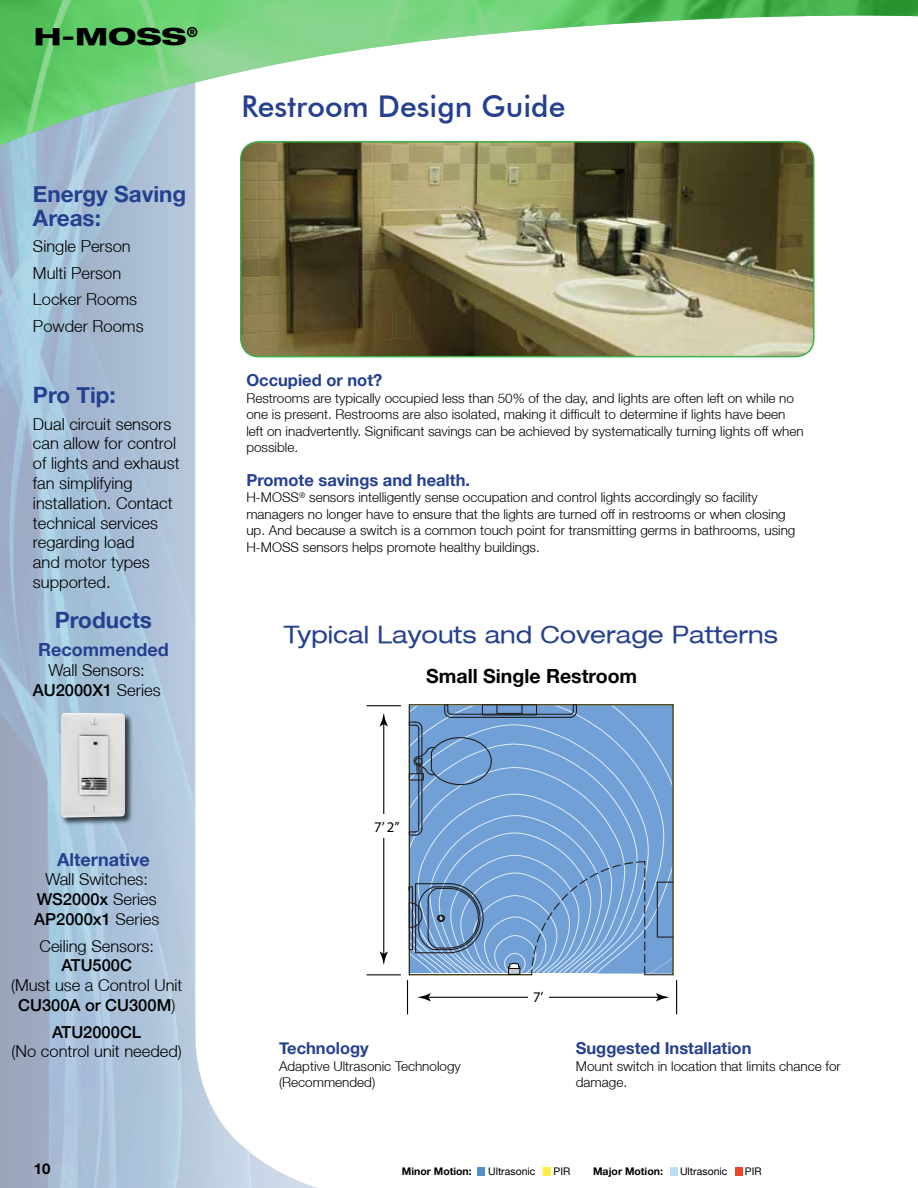
<style>
.page{position:relative;width:918px;height:1188px;background:#fff}
.page>*{position:absolute;margin:0;border:0;box-sizing:border-box;transform-origin:0 0}
.t1{font:500 30px "Futura BT";color:#25408f}
.t2{font:expanded 24px "Helvetica Neue";color:#25408f}
.t3{font:800 expanded 23.7px "Helvetica Neue";color:#000;scale:1.2 1}
.t4{font:700 22.5px/24px "Helvetica Neue";color:#25408f}
.t5{font:700 19.5px "Helvetica Neue";color:#000}
.t6{font:700 18px "Helvetica Neue";color:#25408f}
.t7{font:300 16.5px/19.8px "Helvetica Neue";color:#000;text-align:center}
.t8{font:700 16.5px "Helvetica Neue";color:#25408f}
.t9{font:500 16.5px "Helvetica Neue";color:#000}
.t10{font:700 15px "Helvetica Neue";color:#000}
.t11{font:14.7px "Myriad Pro";color:#000}
.t12{font:300 13.5px/16.5px "Helvetica Neue";color:#000}
.t13{font:10.5px "Helvetica Neue";color:#000}
.t14{font:700 10.5px "Helvetica Neue";color:#000}
.s1{font-weight:500}
</style>
<div class="page">
<img style="left:0;top:151px;width:391px;height:1037px">
<img style="left:0;top:0;width:918px;height:151px">
<div style="left:670px;top:1167px;width:8px;height:8px;background:#b9e0f7"></div>
<div style="left:477px;top:1167px;width:8px;height:8px;background:#5091cd"></div>
<div style="left:543px;top:1167px;width:8px;height:8px;background:#fdec47"></div>
<div style="left:735px;top:1167px;width:8px;height:8px;background:#ef4123"></div>
<svg style="left:350px;top:691px;width:20px;height:284px"></svg>
<svg style="left:370px;top:691px;width:308px;height:313px"></svg>
<hr style="left:367px;top:705px;width:34px;height:1px;background:#000">
<hr style="left:367px;top:974px;width:34px;height:1px;background:#000">
<hr style="left:383px;top:723px;width:1px;height:232px;background:#000">
<svg style="left:380px;top:951px;width:8px;height:14px"></svg>
<svg style="left:380px;top:713px;width:8px;height:13px"></svg>
<hr style="left:676px;top:980px;width:1px;height:34px;background:#000">
<hr style="left:407px;top:980px;width:1px;height:34px;background:#000">
<hr style="left:427px;top:997px;width:232px;height:1px;background:#000">
<svg style="left:417px;top:993px;width:14px;height:8px"></svg>
<svg style="left:656px;top:993px;width:13px;height:8px"></svg>
<div style="left:376px;top:815px;width:20px;height:23px;background:#fff"></div>
<div style="left:528px;top:987px;width:21px;height:23px;background:#fff"></div>
<hr style="left:409px;top:704px;width:264px;height:1px;background:#221f1f">
<hr style="left:409px;top:705px;width:1px;height:270px;background:#221f1f">
<hr style="left:421px;top:728px;width:1px;height:101px;background:#221f1f">
<hr style="left:418px;top:728px;width:1px;height:101px;background:#221f1f">
<hr style="left:451px;top:714px;width:119px;height:1px;background:#221f1f">
<svg style="left:569px;top:704px;width:9px;height:15px"></svg>
<hr style="left:451px;top:717px;width:119px;height:1px;background:#221f1f">
<hr style="left:672px;top:705px;width:2px;height:270px;background:#221f1f">
<svg style="left:409px;top:691px;width:151px;height:97px;background:#81a5cd"></svg>
<svg style="left:408px;top:794px;width:265px;height:182px;background:#79a3d1"></svg>
<div style="left:509px;top:968px;width:11px;height:6px;background:#c5c9d0"></div>
<div style="left:508px;top:968px;width:12px;height:7px;border:1px solid #000"></div>
<img style="left:241px;top:142px;width:573px;height:215px">
<div style="left:240px;top:141px;width:574px;height:216px;border:2px solid #41ad49;border-radius:18px"></div>
<div style="left:60px;top:712px;width:73px;height:114px;background:#000;opacity:.7"></div>
<img style="left:61px;top:713px;width:64px;height:105px">
<h3 class="t3" style="left:34px;top:21px;width:138px">H-MOSS<sup>®</sup></h3>
<h3 class="t4" style="left:33px;top:181px;width:155px">Energy Saving<br>Areas:</h3>
<p class="t7" style="left:33px;top:233px;width:112px;line-height:26.5px;text-align:left">Single Person<br>Multi Person<br>Locker Rooms<br>Powder Rooms</p>
<h3 class="t4" style="left:33px;top:383px;width:84px">Pro Tip:</h3>
<p class="t7" style="left:33px;top:414px;width:148px;text-align:left">Dual circuit sensors can allow for control of lights and exhaust fan simplifying installation. Contact technical services regarding load<br>and motor types supported.</p>
<h3 class="t4" style="left:55px;top:608px;width:99px">Products</h3>
<h3 class="t6" style="left:38px;top:639px;width:132px">Recommended</h3>
<p class="t7" style="left:33px;top:660px;width:129px">Wall Sensors:<br><span class="s1">AU2000X1</span> Series</p>
<h1 class="t1" style="left:242px;top:88px;width:325px">Restroom Design Guide</h1>
<p class="t8" style="left:246px;top:370px;width:137px">Occupied or not?</p>
<p class="t12" style="left:246px;top:390px;width:559px">Restrooms are typically occupied less than 50% of the day, and lights are often left on while no one is present. Restrooms are also isolated, making it difficult to determine if lights have been left on inadvertently. Significant savings can be achieved by systematically turning lights off when possible.</p>
<p class="t8" style="left:246px;top:470px;width:225px">Promote savings and health.</p>
<p class="t12" style="left:246px;top:489px;width:551px">H-MOSS<sup>®</sup> sensors intelligently sense occupation and control lights accordingly so facility managers no longer have to ensure that the lights are turned off in restrooms or when closing up. And because a switch is a common touch point for transmitting germs in bathrooms, using H-MOSS sensors helps promote healthy buildings.</p>
<h2 class="t2" style="left:284px;top:619px;width:496px">Typical Layouts and Coverage Patterns</h2>
<h3 class="t5" style="left:426px;top:664px;width:213px">Small Single Restroom</h3>
<h3 class="t6" style="left:57px;top:848px;width:94px">Alternative</h3>
<p class="t7" style="left:34px;top:869px;width:127px">Wall Switches:<br><span class="s1">WS2000x</span> Series<br><span class="s1">AP2000x1</span> Series</p>
<p class="t7" style="left:39px;top:935px;width:116px">Ceiling Sensors:</p>
<p class="t9" style="left:61px;top:956px;width:72px">ATU500C</p>
<p class="t7" style="left:11px;top:975px;width:173px">(Must use a Control Unit<br><span class="s1">CU300A or CU300M</span>)</p>
<p class="t9" style="left:52px;top:1022px;width:91px">ATU2000CL</p>
<p class="t7" style="left:12px;top:1041px;width:172px">(No control unit needed)</p>
<p class="t11" style="left:374px;top:818px;width:27px">7’ 2”</p>
<p class="t8" style="left:279px;top:1038px;width:91px">Technology</p>
<p class="t12" style="left:279px;top:1057px;width:183px">Adaptive Ultrasonic Technology (Recommended)</p>
<p class="t11" style="left:533px;top:988px;width:12px">7’</p>
<p class="t8" style="left:576px;top:1038px;width:177px">Suggested Installation</p>
<p class="t12" style="left:576px;top:1057px;width:267px">Mount switch in location that limits chance for damage.</p>
<p class="t10" style="left:34px;top:1159px;width:18px">10</p>
<p class="t14" style="left:402px;top:1165px;width:71px">Minor Motion:</p>
<p class="t13" style="left:488px;top:1165px;width:49px">Ultrasonic</p>
<p class="t13" style="left:554px;top:1165px;width:18px">PIR</p>
<p class="t14" style="left:593px;top:1165px;width:71px">Major Motion:</p>
<p class="t13" style="left:680px;top:1165px;width:49px">Ultrasonic</p>
<p class="t13" style="left:745px;top:1165px;width:18px">PIR</p>
</div>
